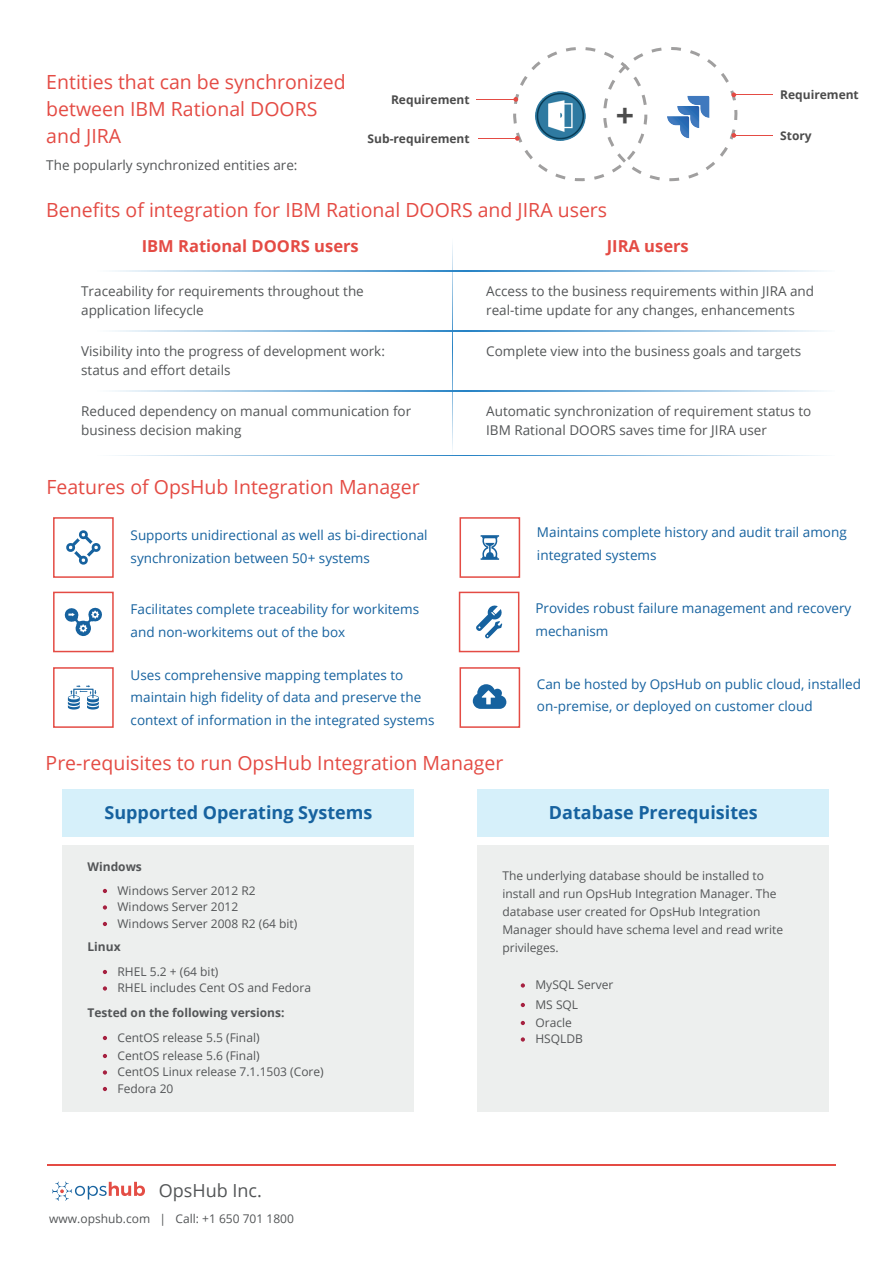
<style>
.page{position:relative;width:893px;height:1263px;background:#fff}
.page>*{position:absolute;margin:0;border:0;box-sizing:border-box;transform-origin:0 0}
.t1{font:700 32.1px "Open Sans";color:#4c4c4c}
.t2{font:19.5px/27px "Open Sans";color:#e44b44}
.t3{font:700 18px "Open Sans";color:#16629f}
.t4{font:18px "Open Sans";color:#535557}
.t5{font:700 16.5px "Open Sans";color:#e44b44}
.t6{font:13.5px/22.5px "Open Sans";color:#16629f}
.t7{font:13.5px/19.5px "Open Sans";color:#535557}
.t8{font:12px/18px "Open Sans";color:#535557}
.t9{font:700 12px "Open Sans";color:#4c4c4c}
.t10{font:700 12px "Open Sans";color:#535557}
</style>
<div class="page">
<hr style="left:48px;top:1164px;width:788px;height:1px;background:#e44b44">
<svg style="left:52px;top:1181px;width:93px;height:20px"></svg>
<hr style="left:477px;top:99px;width:37px;height:1px;background:#e44b44">
<hr style="left:736px;top:94px;width:37px;height:1px;background:#e44b44">
<hr style="left:478px;top:138px;width:38px;height:1px;background:#e44b44">
<svg style="left:513px;top:47px;width:225px;height:135px"></svg>
<hr style="left:736px;top:135px;width:37px;height:1px;background:#e44b44">
<img style="left:666px;top:95px;width:43px;height:43px">
<img style="left:536px;top:91px;width:49px;height:49px">
<div style="left:63px;top:789px;width:351px;height:47px;background:#d6f0fa"></div>
<div style="left:478px;top:789px;width:351px;height:47px;background:#d6f0fa"></div>
<div style="left:63px;top:845px;width:351px;height:267px;background:#edefee"></div>
<div style="left:478px;top:845px;width:351px;height:267px;background:#edefee"></div>
<svg style="left:103px;top:889px;width:4px;height:4px"></svg>
<svg style="left:103px;top:905px;width:4px;height:4px"></svg>
<svg style="left:103px;top:922px;width:4px;height:4px"></svg>
<svg style="left:103px;top:970px;width:4px;height:4px"></svg>
<svg style="left:103px;top:986px;width:4px;height:4px"></svg>
<svg style="left:103px;top:1036px;width:4px;height:4px"></svg>
<svg style="left:103px;top:1054px;width:4px;height:4px"></svg>
<svg style="left:103px;top:1070px;width:4px;height:4px"></svg>
<svg style="left:103px;top:1087px;width:4px;height:4px"></svg>
<svg style="left:521px;top:983px;width:4px;height:4px"></svg>
<svg style="left:521px;top:1003px;width:4px;height:4px"></svg>
<svg style="left:521px;top:1021px;width:4px;height:4px"></svg>
<svg style="left:521px;top:1037px;width:4px;height:4px"></svg>
<svg style="left:112px;top:271px;width:712px;height:1px"></svg>
<svg style="left:452px;top:243px;width:1px;height:208px"></svg>
<svg style="left:112px;top:331px;width:712px;height:1px"></svg>
<svg style="left:112px;top:391px;width:712px;height:1px"></svg>
<svg style="left:112px;top:455px;width:712px;height:1px"></svg>
<div style="left:53px;top:667px;width:61px;height:61px;border:2px solid #e44b44"></div>
<svg style="left:68px;top:685px;width:31px;height:24px"></svg>
<div style="left:460px;top:667px;width:60px;height:61px;border:2px solid #e44b44"></div>
<svg style="left:473px;top:684px;width:33px;height:25px"></svg>
<div style="left:53px;top:592px;width:61px;height:60px;border:2px solid #e44b44"></div>
<svg style="left:75px;top:620px;width:16px;height:16px"></svg>
<svg style="left:64px;top:607px;width:38px;height:25px"></svg>
<svg style="left:476px;top:605px;width:26px;height:34px"></svg>
<div style="left:459px;top:592px;width:60px;height:60px;border:2px solid #e44b44"></div>
<svg style="left:66px;top:530px;width:35px;height:35px"></svg>
<div style="left:53px;top:517px;width:61px;height:61px;border:2px solid #e44b44"></div>
<div style="left:460px;top:517px;width:60px;height:61px;border:2px solid #e44b44"></div>
<svg style="left:481px;top:535px;width:18px;height:25px"></svg>
<h2 class="t2" style="left:46px;top:68px;width:301px">Entities that can be synchronized between IBM Rational DOORS and JIRA</h2>
<p class="t7" style="left:46px;top:155px;width:253px">The popularly synchronized entities are:</p>
<p class="t9" style="left:391px;top:91px;width:80px">Requirement</p>
<p class="t9" style="left:780px;top:86px;width:80px">Requirement</p>
<p class="t9" style="left:368px;top:130px;width:104px">Sub-requirement</p>
<p class="t9" style="left:780px;top:127px;width:33px">Story</p>
<h1 class="t1" style="left:616px;top:92px;width:20px">+</h1>
<h2 class="t2" style="left:46px;top:196px;width:562px">Benefits of integration for IBM Rational DOORS and JIRA users</h2>
<p class="t5" style="left:142px;top:234px;width:219px">IBM Rational DOORS users</p>
<p class="t5" style="left:607px;top:234px;width:83px">JIRA users</p>
<p class="t7" style="left:81px;top:280px;width:284px">Traceability for requirements throughout the application lifecycle</p>
<p class="t7" style="left:81px;top:340px;width:305px">Visibility into the progress of development work: status and effort details</p>
<p class="t7" style="left:81px;top:400px;width:332px">Reduced dependency on manual communication for business decision making</p>
<p class="t7" style="left:486px;top:280px;width:329px">Access to the business requirements within JIRA and real-time update for any changes, enhancements</p>
<p class="t7" style="left:486px;top:340px;width:317px">Complete view into the business goals and targets</p>
<p class="t7" style="left:486px;top:400px;width:327px">Automatic synchronization of requirement status to<br>IBM Rational DOORS saves time for JIRA user</p>
<h2 class="t2" style="left:46px;top:473px;width:375px">Features of OpsHub Integration Manager</h2>
<p class="t6" style="left:131px;top:524px;width:298px">Supports unidirectional as well as bi-directional synchronization between 50+ systems</p>
<p class="t6" style="left:537px;top:521px;width:311px">Maintains complete history and audit trail among integrated systems</p>
<p class="t6" style="left:131px;top:598px;width:290px">Facilitates complete traceability for workitems and non-workitems out of the box</p>
<p class="t6" style="left:131px;top:663px;width:305px">Uses comprehensive mapping templates to maintain high fidelity of data and preserve the context of information in the integrated systems</p>
<p class="t6" style="left:535px;top:597px;width:317px">Provides robust failure management and recovery mechanism</p>
<p class="t6" style="left:537px;top:672px;width:326px">Can be hosted by OpsHub on public cloud, installed on-premise, or deployed on customer cloud</p>
<h2 class="t2" style="left:46px;top:749px;width:459px">Pre-requisites to run OpsHub Integration Manager</h2>
<h3 class="t3" style="left:104px;top:799px;width:269px">Supported Operating Systems</h3>
<h3 class="t3" style="left:549px;top:799px;width:210px">Database Prerequisites</h3>
<p class="t10" style="left:88px;top:858px;width:56px">Windows</p>
<p class="t8" style="left:118px;top:882px;width:181px;line-height:16.5px">Windows Server 2012 R2<br>Windows Server 2012<br>Windows Server 2008 R2 (64 bit)</p>
<p class="t10" style="left:88px;top:938px;width:35px">Linux</p>
<p class="t8" style="left:118px;top:963px;width:195px;line-height:16.5px">RHEL 5.2 + (64 bit)<br>RHEL includes Cent OS and Fedora</p>
<p class="t10" style="left:88px;top:1004px;width:198px">Tested on the following versions:</p>
<p class="t8" style="left:118px;top:1028px;width:144px">CentOS release 5.5 (Final)<br>CentOS release 5.6 (Final)</p>
<p class="t8" style="left:118px;top:1063px;width:208px;line-height:16.5px">CentOS Linux release 7.1.1503 (Core)<br>Fedora 20</p>
<h3 class="t4" style="left:159px;top:1177px;width:105px">OpsHub Inc.</h3>
<p class="t8" style="left:49px;top:1209px;width:246px">www.opshub.com | Call: +1 650 701 1800</p>
<p class="t8" style="left:502px;top:866px;width:282px">The underlying database should be installed to install and run OpsHub Integration Manager. The database user created for OpsHub Integration Manager should have schema level and read write privileges.</p>
<p class="t8" style="left:535px;top:975px;width:80px;line-height:19.5px">MySQL Server<br>MS SQL</p>
<p class="t8" style="left:535px;top:1014px;width:49px;line-height:16.5px">Oracle<br>HSQLDB</p>
</div>
